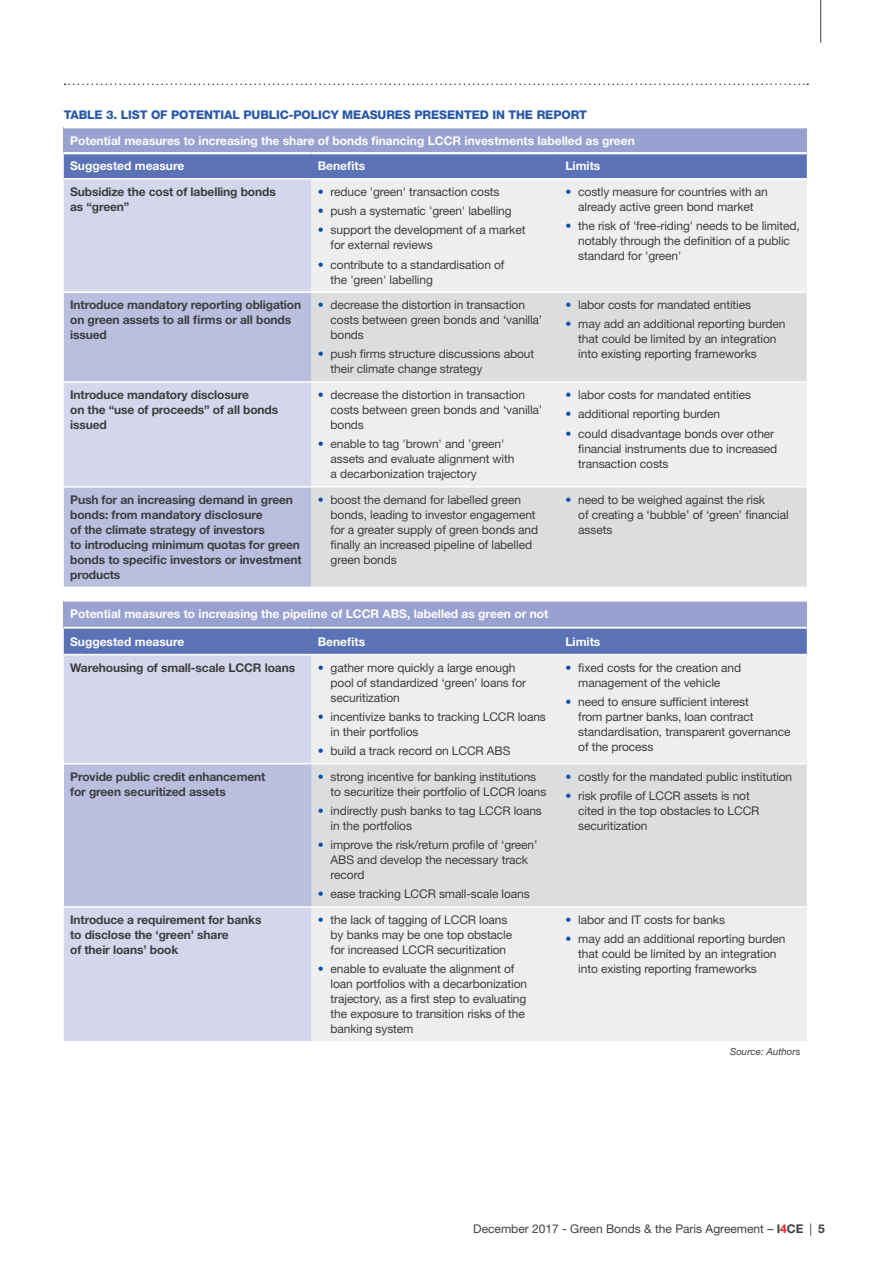
<style>
.page{position:relative;width:893px;height:1263px;background:#fff}
.page>*{position:absolute;margin:0;border:0;box-sizing:border-box;transform-origin:0 0}
.t1{font:12px/15px "Helvetica Neue LT Std";letter-spacing:-.01em;color:#3e3e3f}
.t2{font:700 12px/15px "Helvetica Neue LT Std";letter-spacing:-.01em;color:#3e3e3f}
.t3{font:700 12px/25.5px "Helvetica Neue LT Std";color:#fff}
.t4{font:800 12px "Helvetica Neue LT Std";letter-spacing:-.01em;color:#2959a8}
.t5{font:italic 9.75px "Helvetica Neue LT Std";color:#3e3e3f}
.s1{color:#0d4da1}
.s2{font-weight:700}
.s3{font-weight:700;color:#ee1d23}
</style>
<div class="page">
<div style="left:64px;top:128px;width:743px;height:25px;background:#99a1d0"></div>
<div style="left:64px;top:154px;width:743px;height:24px;background:#5b72b7"></div>
<div style="left:64px;top:180px;width:247px;height:111px;background:#d4d6eb"></div>
<div style="left:311px;top:180px;width:496px;height:111px;background:#eeeeef"></div>
<svg style="left:64px;top:293px;width:247px;height:294px;fill:#babfe0"></svg>
<svg style="left:311px;top:293px;width:496px;height:294px;fill:#dcdddf"></svg>
<hr style="left:64px;top:381px;width:247px;height:2px;background:#fff">
<hr style="left:311px;top:381px;width:248px;height:2px;background:#fff">
<hr style="left:559px;top:381px;width:248px;height:2px;background:#fff">
<hr style="left:64px;top:486px;width:247px;height:2px;background:#fff">
<hr style="left:311px;top:486px;width:248px;height:2px;background:#fff">
<hr style="left:559px;top:486px;width:248px;height:2px;background:#fff">
<hr style="left:64px;top:152px;width:247px;height:2px;background:#fff">
<hr style="left:311px;top:152px;width:248px;height:2px;background:#fff">
<hr style="left:559px;top:152px;width:248px;height:2px;background:#fff">
<div style="left:64px;top:601px;width:743px;height:27px;background:#99a1d0"></div>
<div style="left:64px;top:629px;width:743px;height:25px;background:#5b72b7"></div>
<div style="left:64px;top:655px;width:247px;height:386px;background:#d4d6eb"></div>
<div style="left:311px;top:655px;width:496px;height:386px;background:#eeeeef"></div>
<div style="left:64px;top:764px;width:247px;height:143px;background:#babfe0"></div>
<div style="left:311px;top:764px;width:496px;height:142px;background:#dcdddf"></div>
<hr style="left:64px;top:600px;width:247px;height:2px;background:#fff">
<hr style="left:311px;top:600px;width:248px;height:2px;background:#fff">
<hr style="left:559px;top:600px;width:248px;height:2px;background:#fff">
<hr style="left:64px;top:627px;width:247px;height:2px;background:#fff">
<hr style="left:311px;top:627px;width:248px;height:2px;background:#fff">
<hr style="left:559px;top:627px;width:248px;height:2px;background:#fff">
<hr style="left:64px;top:763px;width:247px;height:1px;background:#fff">
<hr style="left:311px;top:763px;width:248px;height:1px;background:#fff">
<hr style="left:559px;top:763px;width:248px;height:1px;background:#fff">
<hr style="left:64px;top:906px;width:247px;height:2px;background:#fff">
<hr style="left:311px;top:906px;width:248px;height:2px;background:#fff">
<hr style="left:559px;top:906px;width:248px;height:2px;background:#fff">
<hr style="left:820px;top:0;width:1px;height:43px;background:#3e3e3f">
<svg style="left:65px;top:84px;width:743px;height:1px"></svg>
<p class="t4" style="left:64px;top:108px;width:524px">TABLE 3. LIST OF POTENTIAL PUBLIC-POLICY MEASURES PRESENTED IN THE REPORT</p>
<p class="t3" style="left:70px;top:127px;width:566px">Potential measures to increasing the share of bonds financing LCCR investments labelled as green<br>Suggested measure</p>
<p class="t3" style="left:318px;top:153px;width:49px">Benefits</p>
<p class="t3" style="left:565px;top:153px;width:36px">Limits</p>
<p class="t2" style="left:70px;top:184px;width:207px">Subsidize the cost of labelling bonds as “green”</p>
<p class="t1" style="left:318px;top:184px;width:183px"><span class="s1">•</span> reduce 'green' transaction costs</p>
<p class="t1" style="left:318px;top:203px;width:195px"><span class="s1">•</span> push a systematic 'green' labelling</p>
<p class="t1" style="left:331px;top:222px;width:196px;text-indent:-13px"><span class="s1">•</span> support the development of a market for external reviews</p>
<p class="t1" style="left:331px;top:257px;width:175px;text-indent:-13px"><span class="s1">•</span> contribute to a standardisation of the 'green' labelling</p>
<p class="t2" style="left:70px;top:297px;width:233px">Introduce mandatory reporting obligation on green assets to all firms or all bonds issued</p>
<p class="t1" style="left:331px;top:297px;width:213px;text-indent:-13px"><span class="s1">•</span> decrease the distortion in transaction costs between green bonds and ‘vanilla’ bonds</p>
<p class="t1" style="left:331px;top:346px;width:205px;text-indent:-13px"><span class="s1">•</span> push firms structure discussions about their climate change strategy</p>
<p class="t2" style="left:70px;top:387px;width:210px">Introduce mandatory disclosure<br>on the “use of proceeds” of all bonds issued</p>
<p class="t1" style="left:331px;top:387px;width:213px;text-indent:-13px"><span class="s1">•</span> decrease the distortion in transaction costs between green bonds and ‘vanilla’ bonds</p>
<p class="t1" style="left:331px;top:436px;width:185px;text-indent:-13px"><span class="s1">•</span> enable to tag 'brown' and 'green' assets and evaluate alignment with a decarbonization trajectory</p>
<p class="t1" style="left:565px;top:184px;width:204px;text-align:center"><span class="s1">•</span> costly measure for countries with an already active green bond market</p>
<p class="t1" style="left:578px;top:218px;width:223px;text-indent:-13px"><span class="s1">•</span> the risk of 'free-riding' needs to be limited, notably through the definition of a public standard for 'green'</p>
<p class="t1" style="left:565px;top:297px;width:187px"><span class="s1">•</span> labor costs for mandated entities</p>
<p class="t1" style="left:578px;top:316px;width:209px;text-indent:-13px"><span class="s1">•</span> may add an additional reporting burden that could be limited by an integration into existing reporting frameworks</p>
<p class="t1" style="left:565px;top:387px;width:187px"><span class="s1">•</span> labor costs for mandated entities</p>
<p class="t1" style="left:565px;top:406px;width:156px"><span class="s1">•</span> additional reporting burden</p>
<p class="t1" style="left:578px;top:426px;width:201px;text-indent:-13px"><span class="s1">•</span> could disadvantage bonds over other financial instruments due to increased transaction costs</p>
<p class="t2" style="left:70px;top:492px;width:233px">Push for an increasing demand in green bonds: from mandatory disclosure<br>of the climate strategy of investors<br>to introducing minimum quotas for green bonds to specific investors or investment products</p>
<p class="t1" style="left:331px;top:492px;width:209px;text-indent:-13px"><span class="s1">•</span> boost the demand for labelled green bonds, leading to investor engagement for a greater supply of green bonds and finally an increased pipeline of labelled green bonds</p>
<p class="t1" style="left:578px;top:492px;width:212px;text-indent:-13px"><span class="s1">•</span> need to be weighed against the risk<br>of creating a ‘bubble’ of ‘green’ financial assets</p>
<p class="t3" style="left:70px;top:601px;width:480px">Potential measures to increasing the pipeline of LCCR ABS, labelled as green or not</p>
<p class="t3" style="left:70px;top:629px;width:116px">Suggested measure</p>
<p class="t3" style="left:318px;top:629px;width:49px">Benefits</p>
<p class="t3" style="left:565px;top:629px;width:36px">Limits</p>
<p class="t2" style="left:70px;top:660px;width:226px">Warehousing of small-scale LCCR loans</p>
<p class="t1" style="left:331px;top:660px;width:197px;text-indent:-13px"><span class="s1">•</span> gather more quickly a large enough pool of standardized ‘green’ loans for securitization</p>
<p class="t1" style="left:331px;top:709px;width:217px;text-indent:-13px"><span class="s1">•</span> incentivize banks to tracking LCCR loans in their portfolios</p>
<p class="t1" style="left:318px;top:743px;width:194px"><span class="s1">•</span> build a track record on LCCR ABS</p>
<p class="t1" style="left:578px;top:660px;width:164px;text-indent:-13px"><span class="s1">•</span> fixed costs for the creation and management of the vehicle</p>
<p class="t1" style="left:578px;top:694px;width:214px;text-indent:-13px"><span class="s1">•</span> need to ensure sufficient interest<br>from partner banks, loan contract standardisation, transparent governance of the process</p>
<p class="t2" style="left:70px;top:769px;width:197px">Provide public credit enhancement for green securitized assets</p>
<p class="t1" style="left:331px;top:769px;width:217px;text-indent:-13px"><span class="s1">•</span> strong incentive for banking institutions to securitize their portfolio of LCCR loans</p>
<p class="t1" style="left:331px;top:803px;width:213px;text-indent:-13px"><span class="s1">•</span> indirectly push banks to tag LCCR loans in the portfolios</p>
<p class="t1" style="left:331px;top:837px;width:208px;text-indent:-13px"><span class="s1">•</span> improve the risk/return profile of ‘green’<br>ABS and develop the necessary track record</p>
<p class="t1" style="left:318px;top:886px;width:213px"><span class="s1">•</span> ease tracking LCCR small-scale loans</p>
<p class="t2" style="left:70px;top:912px;width:193px">Introduce a requirement for banks to disclose the ‘green’ share<br>of their loans’ book</p>
<p class="t1" style="left:331px;top:912px;width:183px;text-indent:-13px"><span class="s1">•</span> the lack of tagging of LCCR loans by banks may be one top obstacle for increased LCCR securitization</p>
<p class="t1" style="left:331px;top:961px;width:198px;text-indent:-13px"><span class="s1">•</span> enable to evaluate the alignment of loan portfolios with a decarbonization trajectory, as a first step to evaluating the exposure to transition risks of the banking system</p>
<p class="t1" style="left:565px;top:769px;width:228px"><span class="s1">•</span> costly for the mandated public institution</p>
<p class="t1" style="left:578px;top:788px;width:183px;text-indent:-13px"><span class="s1">•</span> risk profile of LCCR assets is not cited in the top obstacles to LCCR securitization</p>
<p class="t1" style="left:565px;top:912px;width:161px"><span class="s1">•</span> labor and IT costs for banks</p>
<p class="t1" style="left:578px;top:931px;width:209px;text-indent:-13px"><span class="s1">•</span> may add an additional reporting burden that could be limited by an integration into existing reporting frameworks</p>
<p class="t5" style="left:730px;top:1046px;width:72px">Source: Authors</p>
<p class="t1" style="left:473px;top:1221px;width:353px">December 2017 - Green Bonds &amp; the Paris Agreement – <span class="s2">I</span><span class="s3">4</span><span class="s2">CE</span> | <span class="s2">5</span></p>
</div>
